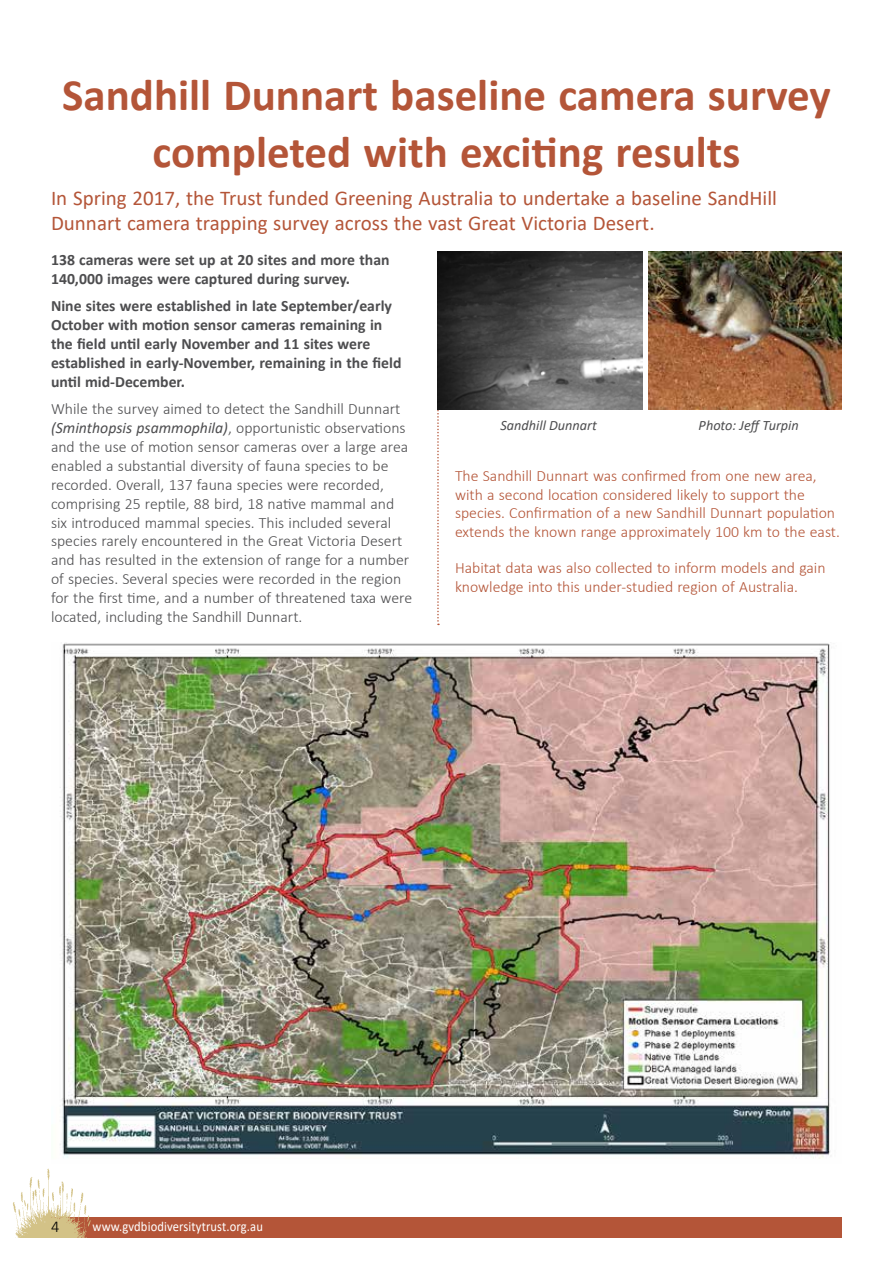
<style>
.page{position:relative;width:893px;height:1263px;background:#fff}
.page>*{position:absolute;margin:0;border:0;box-sizing:border-box;transform-origin:0 0}
.t1{font:700 45px/57px "Calibri";color:#b45538;text-align:center}
.t2{font:21px/25.2px "Calibri";color:#b45538}
.t3{font:300 16.5px "Calibri";color:#000}
.t4{font:300 15.75px/18.9px "Calibri";color:#4d4d4f}
.t5{font:300 15.75px/18.9px "Calibri";color:#b45538}
.t6{font:700 15.75px/18.9px "Calibri";color:#4d4d4f}
.t7{font:italic 14.25px "Calibri";color:#4d4d4f}
.t8{font:13.8px "Calibri";letter-spacing:.01em;color:#fff;scale:.91 1}
.s1{font-weight:400;font-style:italic}
</style>
<div class="page">
<svg style="left:437px;top:409px;width:2px;height:216px"></svg>
<img style="left:60px;top:643px;width:770px;height:516px">
<img style="left:437px;top:252px;width:205px;height:157px">
<img style="left:648px;top:252px;width:194px;height:157px">
<div style="left:51px;top:1217px;width:791px;height:21px;background:#b45538"></div>
<img style="left:13px;top:1168px;width:78px;height:70px">
<h1 class="t1" style="left:62px;top:66px;width:770px">Sandhill Dunnart baseline camera survey completed with exciting results</h1>
<h2 class="t2" style="left:51px;top:185px;width:727px">In Spring 2017, the Trust funded Greening Australia to undertake a baseline SandHill<br>Dunnart camera trapping survey across the vast Great Victoria Desert.</h2>
<p class="t6" style="left:51px;top:250px;width:340px">138 cameras were set up at 20 sites and more than<br>140,000 images were captured during survey.</p>
<p class="t6" style="left:51px;top:296px;width:352px">Nine sites were established in late September/early October with motion sensor cameras remaining in the field until early November and 11 sites were established in early-November, remaining in the field until mid-December.</p>
<p class="t4" style="left:51px;top:399px;width:363px">While the survey aimed to detect the Sandhill Dunnart <span class="s1">(Sminthopsis psammophila)</span>, opportunistic observations and the use of motion sensor cameras over a large area enabled a substantial diversity of fauna species to be recorded. Overall, 137 fauna species were recorded, comprising 25 reptile, 88 bird, 18 native mammal and six introduced mammal species. This included several species rarely encountered in the Great Victoria Desert and has resulted in the extension of range for a number of species. Several species were recorded in the region for the first time, and a number of threatened taxa were located, including the Sandhill Dunnart.</p>
<p class="t7" style="left:500px;top:415px;width:98px">Sandhill Dunnart</p>
<p class="t7" style="left:699px;top:415px;width:102px">Photo: Jeff Turpin</p>
<p class="t5" style="left:455px;top:466px;width:386px">The Sandhill Dunnart was confirmed from one new area, with a second location considered likely to support the species. Confirmation of a new Sandhill Dunnart population extends the known range approximately 100 km to the east.</p>
<p class="t5" style="left:455px;top:558px;width:372px">Habitat data was also collected to inform models and gain knowledge into this under-studied region of Australia.</p>
<p class="t3" style="left:51px;top:1217px;width:10px">4</p>
<p class="t8" style="left:93px;top:1217px;width:189px">www.gvdbiodiversitytrust.org.au</p>
</div>
